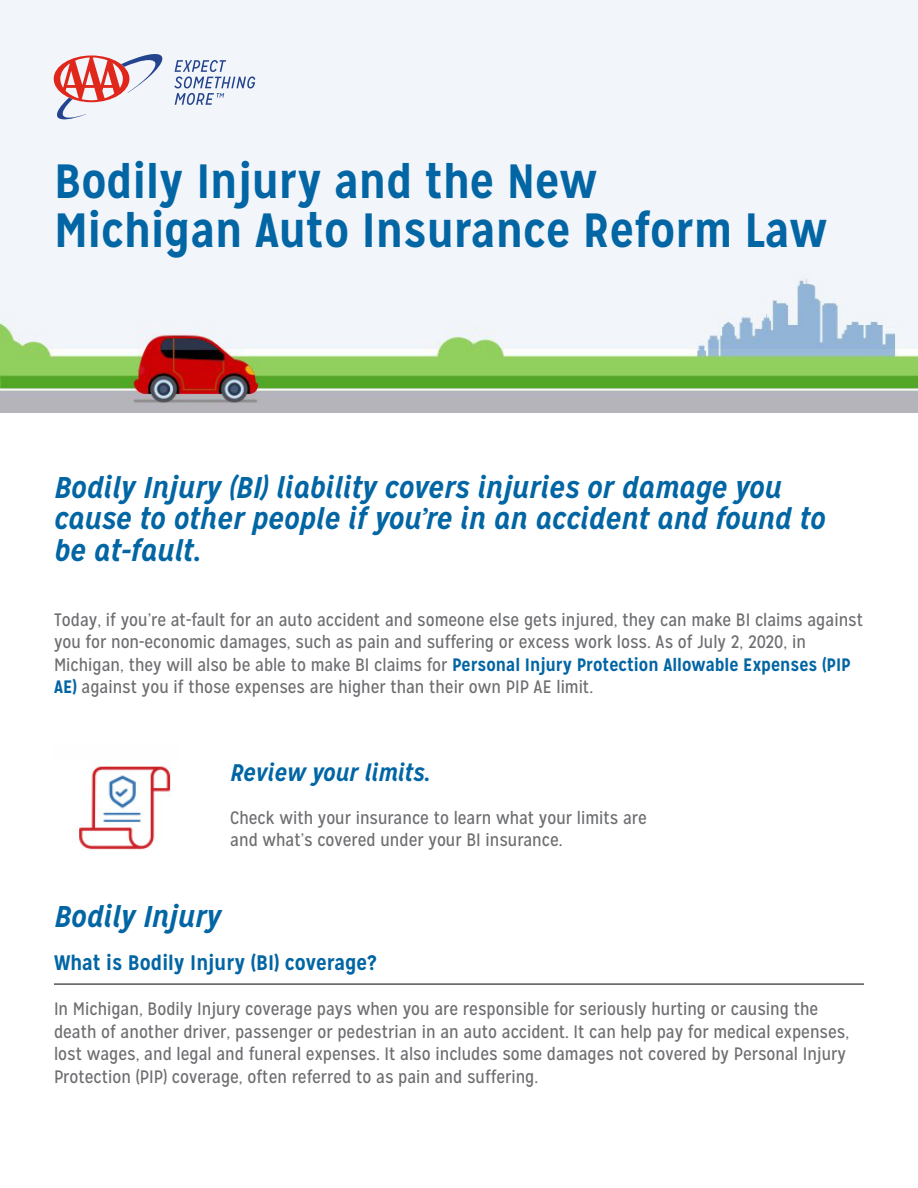
<style>
.page{position:relative;width:918px;height:1188px;background:#fff}
.page>*{position:absolute;margin:0;border:0;box-sizing:border-box;transform-origin:0 0}
.t1{font:700 48px/49.5px "Mission Gothic";color:#0265a4}
.t2{font:italic 700 30px/31.5px "Mission Gothic";color:#0265a4}
.t3{font:italic 700 24px "Mission Gothic";color:#0265a4}
.t4{font:700 21px "Mission Gothic";color:#0265a4}
.t5{font:18px/22.5px "Mission Gothic";color:#6d6e71}
.s1{font-weight:700;color:#0265a4}
</style>
<div class="page">
<img style="left:0;top:0;width:918px;height:413px">
<hr style="left:54px;top:984px;width:810px;height:1px;background:#000">
<svg style="left:54px;top:54px;width:111px;height:65px"></svg>
<svg style="left:174px;top:60px;width:81px;height:45px"></svg>
<img style="left:79px;top:766px;width:92px;height:84px">
<h1 class="t1" style="left:54px;top:157px;width:775px">Bodily Injury and the New<br>Michigan Auto Insurance Reform Law</h1>
<h2 class="t2" style="left:54px;top:471px;width:773px">Bodily Injury (BI) liability covers injuries or damage you cause to other people if you’re in an accident and found to be at-fault.</h2>
<p class="t5" style="left:54px;top:609px;width:811px">Today, if you’re at-fault for an auto accident and someone else gets injured, they can make BI claims against you for non-economic damages, such as pain and suffering or excess work loss. As of July 2, 2020, in Michigan, they will also be able to make BI claims for <span class="s1">Personal Injury Protection Allowable Expenses (PIP AE)</span> against you if those expenses are higher than their own PIP AE limit.</p>
<h3 class="t3" style="left:230px;top:757px;width:202px">Review your limits.</h3>
<p class="t5" style="left:230px;top:806px;width:418px">Check with your insurance to learn what your limits are and what’s covered under your BI insurance.</p>
<h2 class="t2" style="left:54px;top:901px;width:168px">Bodily Injury</h2>
<p class="t4" style="left:54px;top:950px;width:324px">What is Bodily Injury (BI) coverage?</p>
<p class="t5" style="left:54px;top:998px;width:797px">In Michigan, Bodily Injury coverage pays when you are responsible for seriously hurting or causing the death of another driver, passenger or pedestrian in an auto accident. It can help pay for medical expenses, lost wages, and legal and funeral expenses. It also includes some damages not covered by Personal Injury Protection (PIP) coverage, often referred to as pain and suffering.</p>
</div>
